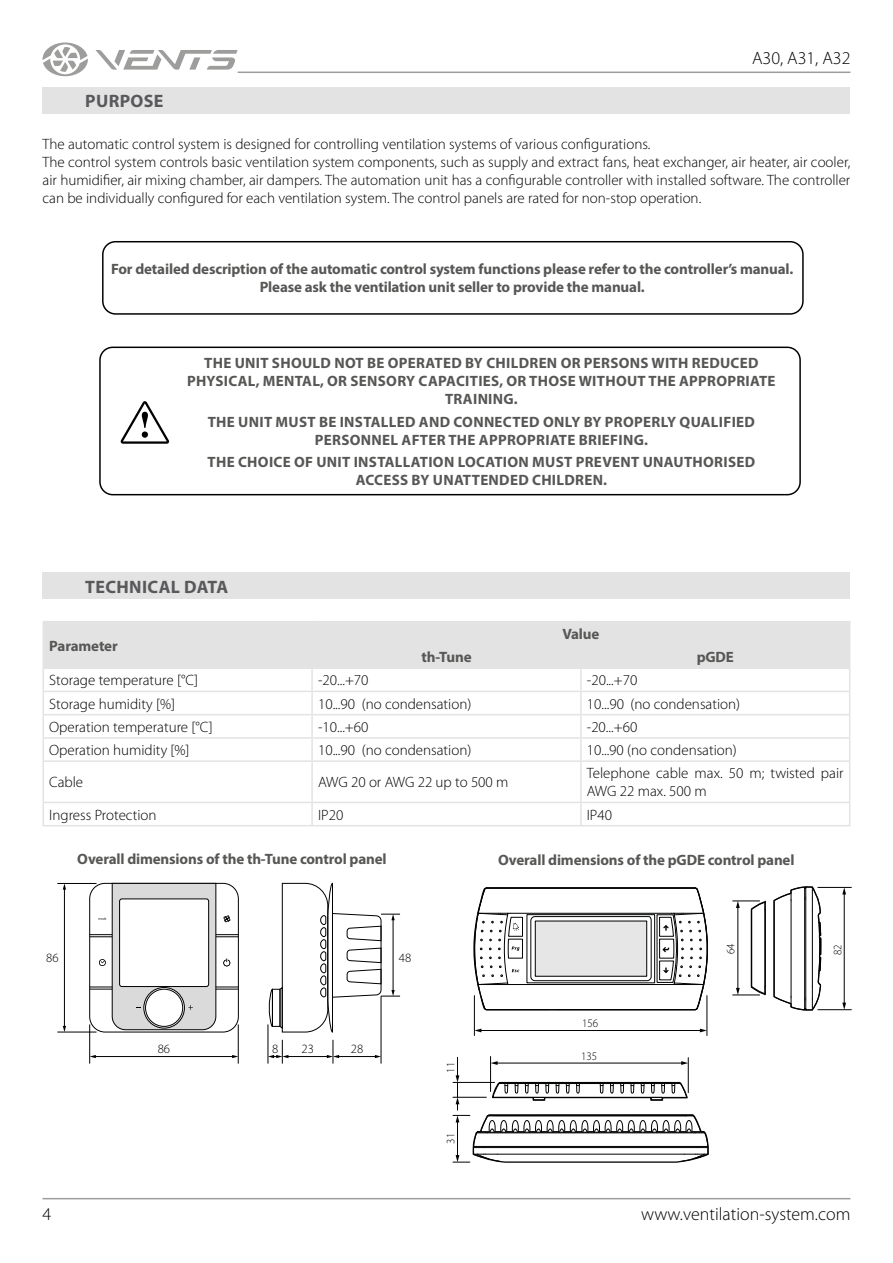
<style>
.page{position:relative;width:893px;height:1263px;background:#fff}
.page>*{position:absolute;margin:0;border:0;box-sizing:border-box;transform-origin:0 0}
.t1{font:300 18px "Myriad Pro";color:#000}
.t2{font:700 18px "Myriad Pro";letter-spacing:.02em;color:#59595c}
.t3{font:300 15px/18px "Myriad Pro";color:#000}
.t4{font:700 15px/18px "Myriad Pro";letter-spacing:.01em;color:#575756;text-align:center}
.t5{font:700 15px/18px "Myriad Pro";letter-spacing:-.01em;color:#575756;text-align:center}
.t6{font:300 12.75px "Myriad Pro";color:#000}
.t7{font:300 11.55px "Myriad Pro";color:#000;scale:.95 1}
</style>
<div class="page">
<hr style="left:43px;top:1198px;width:807px;height:1px;background:#9d9d9c">
<hr style="left:238px;top:72px;width:612px;height:1px;background:#9d9d9c">
<svg style="left:95px;top:50px;width:143px;height:20px"></svg>
<svg style="left:43px;top:43px;width:45px;height:33px"></svg>
<div style="left:99px;top:347px;width:702px;height:148px;border:1px solid #000;border-radius:13px"></div>
<div style="left:43px;top:87px;width:807px;height:27px;background:#e3e3e3"></div>
<svg style="left:121px;top:401px;width:48px;height:43px"></svg>
<div style="left:43px;top:573px;width:807px;height:26px;background:#e3e3e3"></div>
<hr style="left:43px;top:621px;width:269px;height:1px;background:#e3e3e3">
<hr style="left:312px;top:621px;width:269px;height:1px;background:#e3e3e3">
<hr style="left:581px;top:621px;width:269px;height:1px;background:#e3e3e3">
<svg style="left:43px;top:622px;width:807px;height:138px"></svg>
<hr style="left:43px;top:760px;width:269px;height:2px;background:#e3e3e3">
<hr style="left:43px;top:762px;width:1px;height:40px;background:#e3e3e3">
<hr style="left:312px;top:760px;width:269px;height:2px;background:#e3e3e3">
<hr style="left:311px;top:762px;width:2px;height:40px;background:#e3e3e3">
<hr style="left:581px;top:760px;width:269px;height:2px;background:#e3e3e3">
<hr style="left:580px;top:762px;width:2px;height:40px;background:#e3e3e3">
<hr style="left:849px;top:762px;width:1px;height:40px;background:#e3e3e3">
<hr style="left:43px;top:802px;width:269px;height:1px;background:#e3e3e3">
<svg style="left:43px;top:803px;width:1px;height:22px"></svg>
<hr style="left:312px;top:802px;width:269px;height:1px;background:#e3e3e3">
<hr style="left:311px;top:803px;width:2px;height:22px;background:#e3e3e3">
<hr style="left:581px;top:802px;width:269px;height:1px;background:#e3e3e3">
<hr style="left:580px;top:803px;width:2px;height:22px;background:#e3e3e3">
<svg style="left:849px;top:803px;width:1px;height:22px"></svg>
<hr style="left:43px;top:825px;width:269px;height:1px;background:#e3e3e3">
<hr style="left:312px;top:825px;width:269px;height:1px;background:#e3e3e3">
<hr style="left:581px;top:825px;width:269px;height:1px;background:#e3e3e3">
<div style="left:102px;top:241px;width:702px;height:74px;border:1px solid #000;border-radius:13px"></div>
<div style="left:89px;top:883px;width:150px;height:149px;border:1px solid #000;border-radius:15px"></div>
<svg style="left:269px;top:988px;width:4px;height:39px"></svg>
<hr style="left:89px;top:1024px;width:1px;height:39px;background:#000">
<hr style="left:238px;top:1024px;width:1px;height:39px;background:#000">
<hr style="left:268px;top:1024px;width:1px;height:39px;background:#000">
<hr style="left:381px;top:996px;width:1px;height:67px;background:#000">
<hr style="left:95px;top:1056px;width:138px;height:1px;background:#000">
<svg style="left:90px;top:1055px;width:6px;height:3px"></svg>
<svg style="left:232px;top:1055px;width:6px;height:3px"></svg>
<hr style="left:287px;top:1056px;width:41px;height:1px;background:#000">
<svg style="left:268px;top:1040px;width:20px;height:23px"></svg>
<hr style="left:57px;top:883px;width:40px;height:1px;background:#000">
<hr style="left:57px;top:1032px;width:40px;height:1px;background:#000">
<hr style="left:64px;top:888px;width:1px;height:139px;background:#000">
<svg style="left:63px;top:1026px;width:3px;height:6px"></svg>
<hr style="left:338px;top:1056px;width:38px;height:1px;background:#000">
<svg style="left:327px;top:1040px;width:12px;height:23px"></svg>
<svg style="left:375px;top:1055px;width:6px;height:3px"></svg>
<svg style="left:90px;top:883px;width:148px;height:147px"></svg>
<svg style="left:279px;top:883px;width:121px;height:150px"></svg>
<hr style="left:818px;top:1009px;width:33px;height:1px;background:#010202">
<hr style="left:818px;top:887px;width:33px;height:1px;background:#010202">
<hr style="left:474px;top:995px;width:1px;height:40px;background:#010202">
<hr style="left:707px;top:995px;width:1px;height:40px;background:#010202">
<hr style="left:480px;top:1030px;width:221px;height:1px;background:#010202">
<svg style="left:474px;top:1028px;width:7px;height:4px"></svg>
<svg style="left:700px;top:1028px;width:7px;height:4px"></svg>
<hr style="left:844px;top:893px;width:1px;height:111px;background:#010202">
<svg style="left:842px;top:1003px;width:4px;height:7px"></svg>
<svg style="left:842px;top:887px;width:4px;height:7px"></svg>
<hr style="left:490px;top:1056px;width:1px;height:35px;background:#010202">
<svg style="left:473px;top:887px;width:235px;height:124px"></svg>
<svg style="left:773px;top:886px;width:49px;height:125px"></svg>
<svg style="left:453px;top:1057px;width:256px;height:106px"></svg>
<svg style="left:733px;top:900px;width:33px;height:96px"></svg>
<p class="t2" style="left:85px;top:89px;width:80px">PURPOSE</p>
<p class="t1" style="left:752px;top:48px;width:100px">A30, A31, A32</p>
<p class="t3" style="left:43px;top:136px;width:809px">The automatic control system is designed for controlling ventilation systems of various configurations.<br>The control system controls basic ventilation system components, such as supply and extract fans, heat exchanger, air heater, air cooler, air humidifier, air mixing chamber, air dampers. The automation unit has a configurable controller with installed software. The controller can be individually configured for each ventilation system. The control panels are rated for non-stop operation.</p>
<p class="t5" style="left:111px;top:260px;width:684px">For detailed description of the automatic control system functions please refer to the controller’s manual.<br>Please ask the ventilation unit seller to provide the manual.</p>
<p class="t4" style="left:187px;top:354px;width:590px">THE UNIT SHOULD NOT BE OPERATED BY CHILDREN OR PERSONS WITH REDUCED<br>PHYSICAL, MENTAL, OR SENSORY CAPACITIES, OR THOSE WITHOUT THE APPROPRIATE<br>TRAINING.</p>
<p class="t4" style="left:208px;top:412px;width:549px">THE UNIT MUST BE INSTALLED AND CONNECTED ONLY BY PROPERLY QUALIFIED<br>PERSONNEL AFTER THE APPROPRIATE BRIEFING.</p>
<p class="t4" style="left:208px;top:452px;width:549px">THE CHOICE OF UNIT INSTALLATION LOCATION MUST PREVENT UNAUTHORISED<br>ACCESS BY UNATTENDED CHILDREN.</p>
<p class="t2" style="left:85px;top:575px;width:144px">TECHNICAL DATA</p>
<p class="t5" style="left:49px;top:636px;width:70px">Parameter</p>
<p class="t4" style="left:562px;top:624px;width:39px">Value</p>
<p class="t4" style="left:421px;top:648px;width:52px">th-Tune</p>
<p class="t4" style="left:697px;top:648px;width:39px">pGDE</p>
<p class="t3" style="left:49px;top:672px;width:150px">Storage temperature [°C]</p>
<p class="t3" style="left:318px;top:672px;width:52px">-20...+70</p>
<p class="t3" style="left:587px;top:672px;width:52px">-20...+70</p>
<p class="t3" style="left:49px;top:695px;width:127px">Storage humidity [%]</p>
<p class="t3" style="left:318px;top:695px;width:155px">10...90 (no condensation)</p>
<p class="t3" style="left:587px;top:695px;width:155px">10...90 (no condensation)</p>
<p class="t3" style="left:49px;top:718px;width:165px">Operation temperature [°C]</p>
<p class="t3" style="left:318px;top:718px;width:52px">-10...+60</p>
<p class="t3" style="left:587px;top:718px;width:52px">-20...+60</p>
<p class="t3" style="left:49px;top:741px;width:142px">Operation humidity [%]</p>
<p class="t3" style="left:318px;top:741px;width:155px">10...90 (no condensation)</p>
<p class="t3" style="left:587px;top:741px;width:152px">10...90 (no condensation)</p>
<p class="t3" style="left:49px;top:774px;width:36px">Cable</p>
<p class="t3" style="left:318px;top:774px;width:192px">AWG 20 or AWG 22 up to 500 m</p>
<p class="t3" style="left:587px;top:765px;width:258px">Telephone cable max. 50 m; twisted pair<br>AWG 22 max. 500 m</p>
<p class="t3" style="left:49px;top:806px;width:109px">Ingress Protection</p>
<p class="t3" style="left:318px;top:806px;width:27px">IP20</p>
<p class="t3" style="left:587px;top:806px;width:27px">IP40</p>
<p class="t5" style="left:77px;top:850px;width:311px">Overall dimensions of the th-Tune control panel</p>
<p class="t5" style="left:498px;top:851px;width:298px">Overall dimensions of the pGDE control panel</p>
<p class="t6" style="left:46px;top:950px;width:14px">86</p>
<p class="t6" style="left:399px;top:950px;width:14px">48</p>
<p class="t6" style="left:158px;top:1041px;width:14px">86</p>
<p class="t6" style="left:272px;top:1041px;width:8px">8</p>
<p class="t6" style="left:301px;top:1041px;width:14px">23</p>
<p class="t6" style="left:351px;top:1041px;width:14px">28</p>
<p class="t7" style="left:444px;top:1073px;width:13px;rotate:-90deg">11</p>
<p class="t7" style="left:444px;top:1143px;width:13px;rotate:-90deg">31</p>
<p class="t7" style="left:582px;top:1017px;width:18px">156</p>
<p class="t7" style="left:581px;top:1050px;width:18px">135</p>
<p class="t7" style="left:724px;top:954px;width:13px;rotate:-90deg">64</p>
<p class="t7" style="left:831px;top:955px;width:13px;rotate:-90deg">82</p>
<p class="t1" style="left:43px;top:1204px;width:10px">4</p>
<p class="t1" style="left:641px;top:1204px;width:211px">www.ventilation-system.com</p>
</div>
